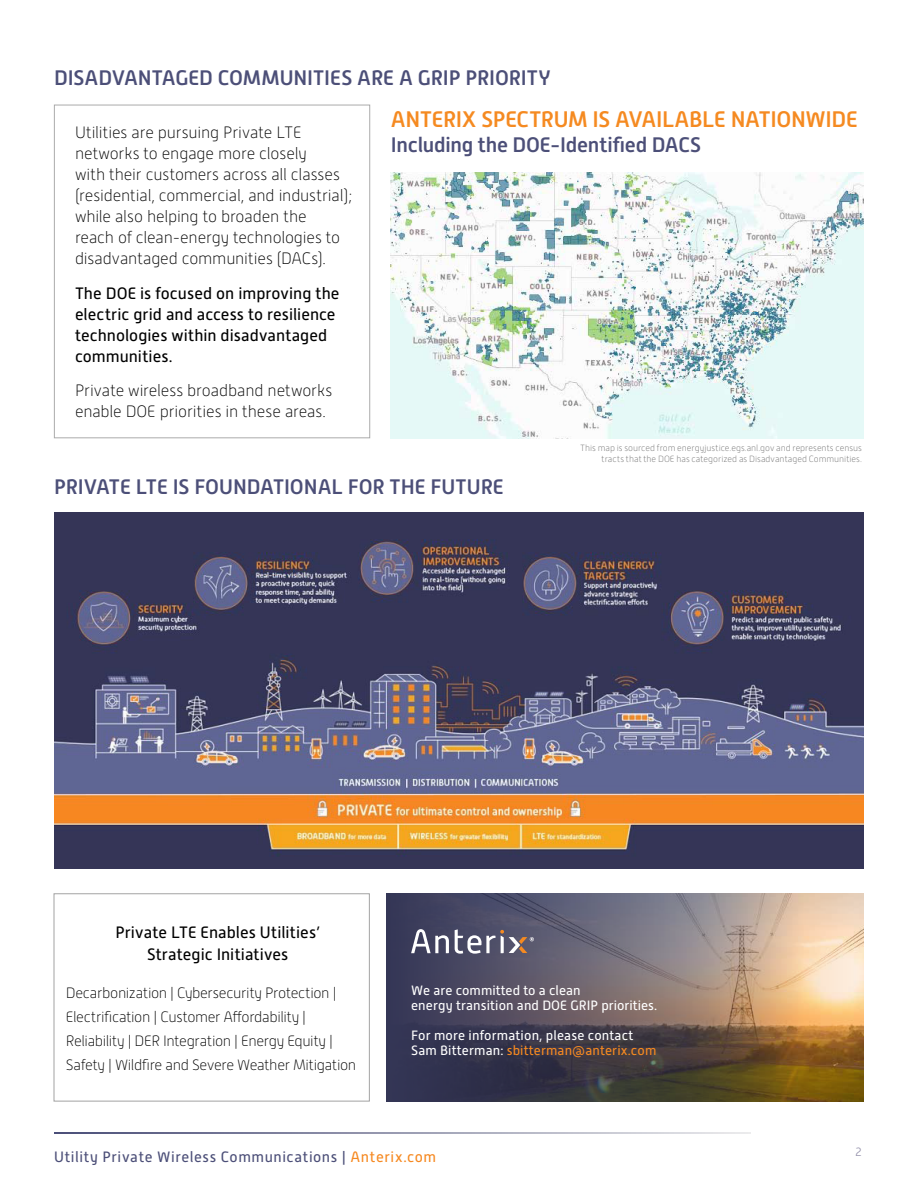
<style>
.page{position:relative;width:918px;height:1188px;background:#fff}
.page>*{position:absolute;margin:0;border:0;box-sizing:border-box;transform-origin:0 0}
.t1{font:500 22.5px "Alwyn New";letter-spacing:-.015em;color:#f58a21}
.t2{font:500 21px "Alwyn New";letter-spacing:-.005em;color:#4c4f78}
.t3{font:100 16.5px/21px "Alwyn New";letter-spacing:-.01em;color:#000}
.t4{font:16.5px/21px "Alwyn New";letter-spacing:.005em;color:#000}
.t5{font:100 15px/24px "Alwyn New";letter-spacing:-.025em;color:#000}
.t6{font:15px "Alwyn New";letter-spacing:.04em;color:#4c4f78}
.t7{font:13.5px/15.8px "Alwyn New";letter-spacing:.01em;color:#fff}
.t8{font:300 12px "Alwyn New";color:#9491ab}
.t9{font:100 9px/10.5px "Alwyn New";color:#6e6e6e;text-align:right}
.s1{color:#f68921}
</style>
<div class="page">
<svg style="left:54px;top:1133px;width:696px;height:1px"></svg>
<div style="left:54px;top:105px;width:316px;height:333px;border:1px solid #ababab"></div>
<img style="left:391px;top:173px;width:473px;height:265px">
<img style="left:54px;top:512px;width:810px;height:357px">
<img style="left:387px;top:894px;width:477px;height:207px">
<svg style="left:411px;top:929px;width:38px;height:24px"></svg>
<svg style="left:455px;top:929px;width:79px;height:25px"></svg>
<div style="left:54px;top:893px;width:316px;height:208px;border:1px solid #a3a3a3"></div>
<p class="t2" style="left:54px;top:66px;width:498px">DISADVANTAGED COMMUNITIES ARE A GRIP PRIORITY</p>
<p class="t3" style="left:75px;top:122px;width:279px">Utilities are pursuing Private LTE networks to engage more closely<br>with their customers across all classes (residential, commercial, and industrial); while also helping to broaden the<br>reach of clean-energy technologies to disadvantaged communities (DACs).</p>
<p class="t4" style="left:75px;top:283px;width:266px">The DOE is focused on improving the electric grid and access to resilience technologies within disadvantaged communities.</p>
<p class="t3" style="left:75px;top:380px;width:259px">Private wireless broadband networks enable DOE priorities in these areas.</p>
<h1 class="t1" style="left:391px;top:106px;width:468px">ANTERIX SPECTRUM IS AVAILABLE NATIONWIDE</h1>
<p class="t2" style="left:391px;top:133px;width:312px">Including the DOE-Identified DACS</p>
<p class="t9" style="left:580px;top:443px;width:283px">This map is sourced from energyjustice.egs.anl.gov and represents census tracts that the DOE has categorized as Disadvantaged Communities.</p>
<p class="t2" style="left:54px;top:475px;width:451px">PRIVATE LTE IS FOUNDATIONAL FOR THE FUTURE</p>
<p class="t4" style="left:115px;top:921px;width:206px;line-height:22.5px;text-align:center">Private LTE Enables Utilities’<br>Strategic Initiatives</p>
<p class="t5" style="left:66px;top:981px;width:292px">Decarbonization | Cybersecurity Protection | Electrification | Customer Affordability | Reliability | DER Integration | Energy Equity | Safety | Wildfire and Severe Weather Mitigation</p>
<p class="t7" style="left:411px;top:982px;width:247px">We are committed to a clean<br>energy transition and DOE GRIP priorities.</p>
<p class="t7" style="left:411px;top:1027px;width:247px">For more information, please contact<br>Sam Bitterman: <span class="s1">sbitterman@anterix.com</span></p>
<p class="t6" style="left:54px;top:1148px;width:384px">Utility Private Wireless Communications | <span class="s1">Anterix.com</span></p>
<p class="t8" style="left:856px;top:1145px;width:8px">2</p>
</div>
